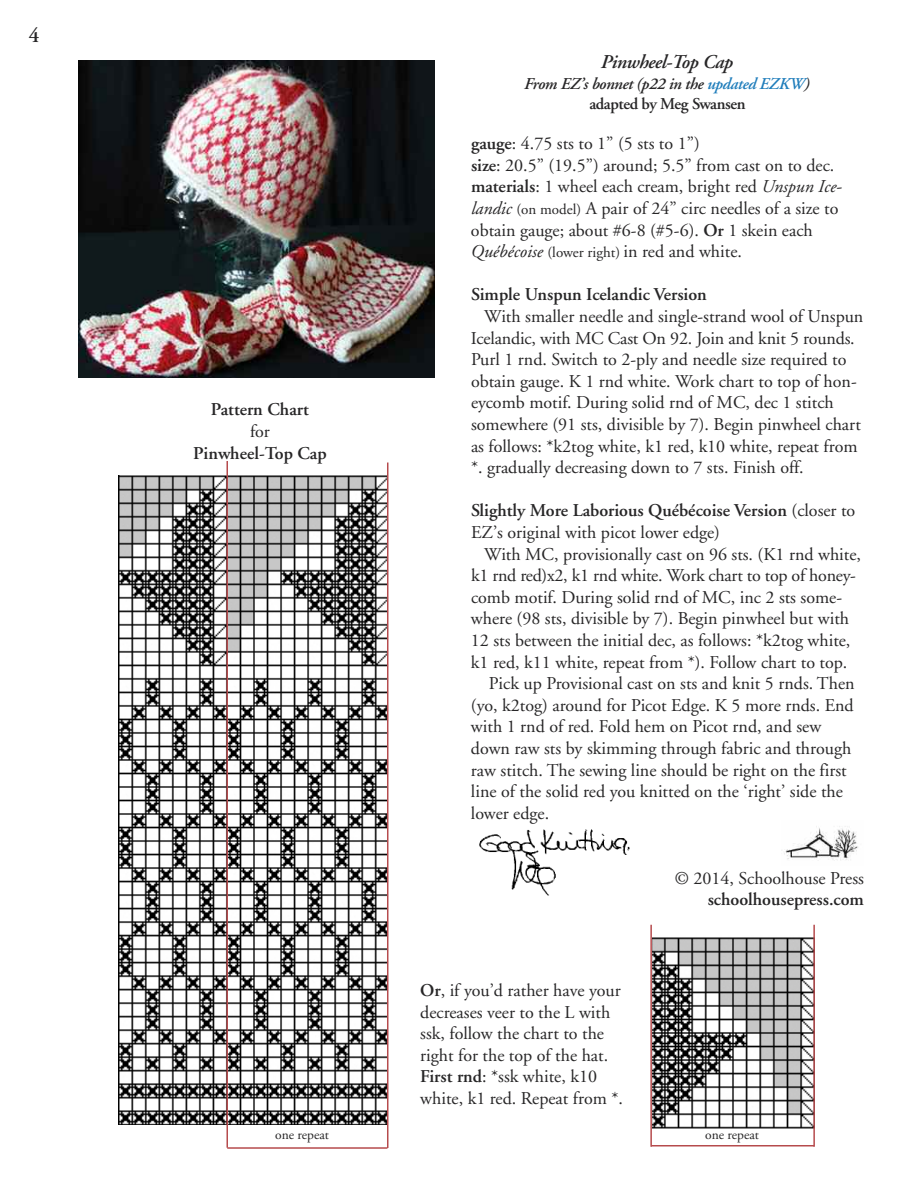
<style>
.page{position:relative;width:918px;height:1188px;background:#fff}
.page>*{position:absolute;margin:0;border:0;box-sizing:border-box;transform-origin:0 0}
.t1{font:600 21px "Adobe Garamond";color:#272627}
.t2{font:italic 600 19.5px "Adobe Garamond";letter-spacing:-.025em;color:#272627}
.t3{font:18px/21.6px "Adobe Garamond";color:#272627}
.t4{font:600 18px "Adobe Garamond";color:#272627}
.t5{font:italic 600 16.5px/19.8px "Adobe Garamond";letter-spacing:-.025em;color:#272627;text-align:center}
.t6{font:13.5px "Adobe Garamond";color:#272627}
.s1{color:#1f7dbb}
.s2{font-style:normal}
.s3{font-weight:600}
.s4{font-style:italic}
.s5{font-size:15px}
</style>
<div class="page">
<img style="left:118px;top:476px;width:269px;height:649px">
<img style="left:653px;top:937px;width:160px;height:192px">
<img style="left:78px;top:61px;width:357px;height:316px">
<img style="left:479px;top:829px;width:151px;height:67px">
<hr style="left:650px;top:925px;width:2px;height:222px;background:#b64b4d">
<hr style="left:387px;top:463px;width:1px;height:685px;background:#b64b4d">
<hr style="left:227px;top:1147px;width:160px;height:2px;background:#b64b4d">
<hr style="left:226px;top:461px;width:2px;height:687px;background:#b64b4d">
<hr style="left:813px;top:925px;width:2px;height:222px;background:#b64b4d">
<hr style="left:651px;top:1145px;width:163px;height:2px;background:#b64b4d">
<img style="left:784px;top:826px;width:74px;height:34px">
<p class="t1" style="left:29px;top:27px;width:12px">4</p>
<p class="t4" style="left:211px;top:403px;width:100px">Pattern Chart</p>
<p class="t3" style="left:250px;top:422px;width:21px">for</p>
<p class="t4" style="left:193px;top:446px;width:135px">Pinwheel-Top Cap</p>
<p class="t2" style="left:601px;top:54px;width:134px">Pinwheel-Top Cap</p>
<p class="t5" style="left:524px;top:75px;width:287px">From EZ’s bonnet (p22 in the <span class="s1">updated EZKW</span>) <span class="s2">adapted by Meg Swansen</span></p>
<p class="t3" style="left:471px;top:134px;width:371px"><span class="s3">gauge</span>: 4.75 sts to 1” (5 sts to 1”)<br><span class="s3">size</span>: 20.5” (19.5”) around; 5.5” from cast on to dec. <span class="s3">materials</span>: 1 wheel each cream, bright red <span class="s4">Unspun Ice&shy;landic</span> <span class="s5">(on model)</span> A pair of 24” circ needles of a size to obtain gauge; about #6-8 (#5-6). <span class="s3">Or</span> 1 skein each <span class="s4">Québécoise</span> <span class="s5">(lower right)</span> in red and white.</p>
<p class="t4" style="left:471px;top:288px;width:237px">Simple Unspun Icelandic Version</p>
<p class="t3" style="left:471px;top:307px;width:394px;text-indent:13px">With smaller needle and single-strand wool of Unspun Icelandic, with MC Cast On 92. Join and knit 5 rounds.<br>Purl 1 rnd. Switch to 2-ply and needle size required to obtain gauge. K 1 rnd white. Work chart to top of hon&shy;eycomb motif. During solid rnd of MC, dec 1 stitch somewhere (91 sts, divisible by 7). Begin pinwheel chart as follows: *k2tog white, k1 red, k10 white, repeat from *. gradually decreasing down to 7 sts. Finish off.</p>
<p class="t3" style="left:471px;top:502px;width:386px"><span class="s3">Slightly More Laborious Québécoise Version</span> (closer to<br>EZ’s original with picot lower edge)</p>
<p class="t3" style="left:484px;top:545px;width:378px">With MC, provisionally cast on 96 sts. (K1 rnd white,</p>
<p class="t3" style="left:471px;top:566px;width:387px">k1 rnd red)x2, k1 rnd white. Work chart to top of honey-</p>
<p class="t3" style="left:471px;top:588px;width:373px">comb motif. During solid rnd of MC, inc 2 sts some-</p>
<p class="t3" style="left:471px;top:610px;width:380px">where (98 sts, divisible by 7). Begin pinwheel but with</p>
<p class="t3" style="left:471px;top:631px;width:381px">12 sts between the initial dec, as follows: *k2tog white,</p>
<p class="t3" style="left:471px;top:653px;width:378px">k1 red, k11 white, repeat from *). Follow chart to top.</p>
<p class="t3" style="left:489px;top:674px;width:367px">Pick up Provisional cast on sts and knit 5 rnds. Then</p>
<p class="t3" style="left:471px;top:696px;width:384px">(yo, k2tog) around for Picot Edge. K 5 more rnds. End</p>
<p class="t3" style="left:471px;top:718px;width:352px">with 1 rnd of red. Fold hem on Picot rnd, and sew</p>
<p class="t3" style="left:471px;top:739px;width:382px">down raw sts by skimming through fabric and through</p>
<p class="t3" style="left:471px;top:761px;width:377px">raw stitch. The sewing line should be right on the first</p>
<p class="t3" style="left:471px;top:782px;width:373px">line of the solid red you knitted on the ‘right’ side the</p>
<p class="t3" style="left:471px;top:804px;width:80px">lower edge.</p>
<p class="t3" style="left:420px;top:981px;width:204px"><span class="s3">Or</span>, if you’d rather have your decreases veer to the L with ssk, follow the chart to the right for the top of the hat.<br><span class="s3">First rnd</span>: *ssk white, k10 white, k1 red. Repeat from *.</p>
<p class="t3" style="left:675px;top:869px;width:191px">© 2014, Schoolhouse Press</p>
<p class="t4" style="left:708px;top:892px;width:158px">schoolhousepress.com</p>
<p class="t6" style="left:275px;top:1129px;width:55px">one repeat</p>
<p class="t6" style="left:705px;top:1130px;width:55px">one repeat</p>
</div>
